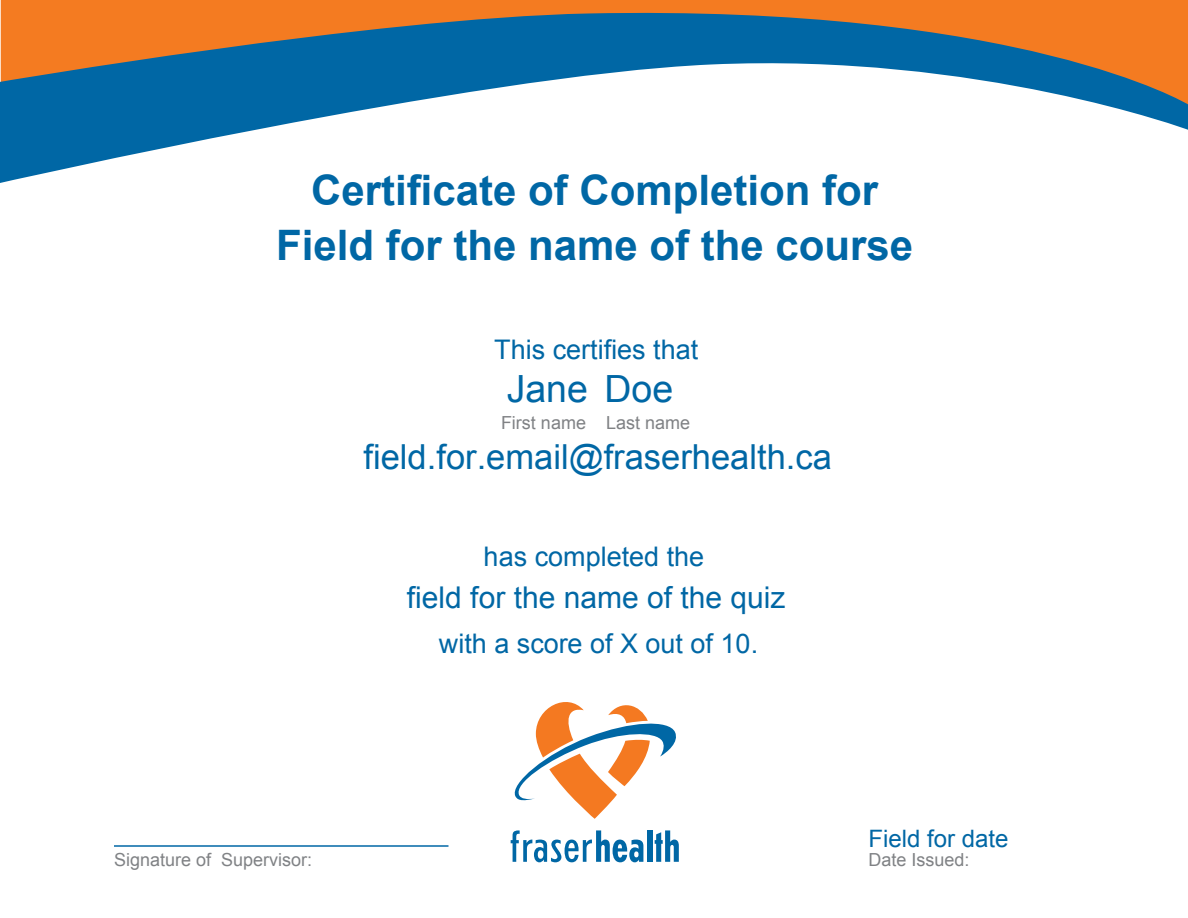
<style>
.page{position:relative;width:1188px;height:918px;background:#fff}
.page>*{position:absolute;margin:0;border:0;box-sizing:border-box;transform-origin:0 0}
.t1{font:700 42px/54px "Arial";color:#0067a5;text-align:center}
.t2{font:37.5px "Arial";color:#0067a5}
.t3{font:34.5px "Arial";color:#0067a5}
.t4{font:30px "Arial";color:#0067a5}
.t5{font:27px "Arial";color:#0067a5}
.t6{font:24px "Arial";color:#0067a5}
.t7{font:18px "Arial";color:#808285}
</style>
<div class="page">
<hr style="left:114px;top:845px;width:334px;height:2px;background:#0067a5">
<hr style="left:1px;top:0;width:1187px;height:4px;background:#f47b21">
<svg style="left:0;top:4px;width:1188px;height:179px"></svg>
<svg style="left:514px;top:702px;width:162px;height:117px"></svg>
<svg style="left:511px;top:830px;width:132px;height:32px"></svg>
<div style="left:647px;top:830px;width:5px;height:32px;background:#0067a5"></div>
<svg style="left:655px;top:830px;width:24px;height:32px"></svg>
<p class="t1" style="left:276px;top:165px;width:626px">Certificate of Completion for<br>Field for the name of the course</p>
<p class="t5" style="left:494px;top:332px;width:201px">This certifies that</p>
<p class="t2" style="left:507px;top:364px;width:156px">Jane Doe</p>
<p class="t7" style="left:501px;top:411px;width:191px">First name Last name</p>
<p class="t3" style="left:364px;top:434px;width:459px">field.for.email@fraserhealth.ca</p>
<p class="t5" style="left:484px;top:539px;width:212px">has completed the</p>
<p class="t4" style="left:407px;top:578px;width:380px">field for the name of the quiz</p>
<p class="t5" style="left:439px;top:626px;width:315px">with a score of X out of 10.</p>
<p class="t6" style="left:868px;top:823px;width:142px">Field for date</p>
<p class="t7" style="left:114px;top:848px;width:200px">Signature of Supervisor:</p>
<p class="t7" style="left:868px;top:848px;width:103px">Date Issued:</p>
</div>
